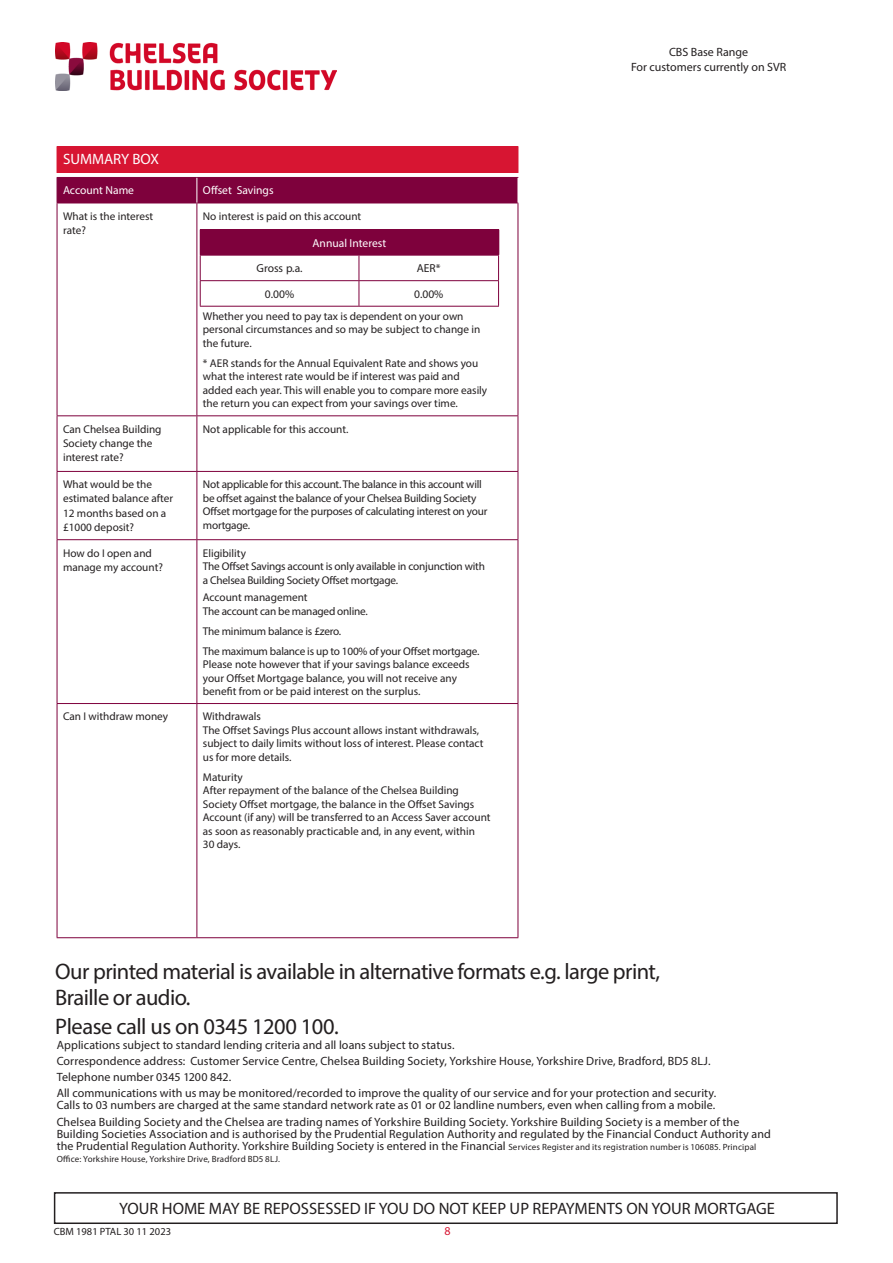
<style>
.page{position:relative;width:893px;height:1263px;background:#fff}
.page>*{position:absolute;margin:0;border:0;box-sizing:border-box;transform-origin:0 0}
.t1{font:22.5px "Myriad Pro";letter-spacing:-.025em;color:#231f20}
.t2{font:16.5px "Myriad Pro";color:#231f20}
.t3{font:15px "Myriad Pro";color:#fff}
.Body_Text{font:12px/12px "Myriad Pro";letter-spacing:.005em;color:#231f20}
.Body_Header{font:12px "Myriad Pro";letter-spacing:.005em;color:#231f20}
.t4{font:12px "Myriad Pro";color:#d71532}
.t5{font:11.55px "Myriad Pro";color:#fff}
.t6{font:11.55px "Myriad Pro";color:#231f20}
.t7{font:11.25px/13.5px "Myriad Pro";color:#231f20}
.t8{font:11.25px/13.5px "Myriad Pro";letter-spacing:-.02em;color:#231f20}
.t9{font:10.5px "Myriad Pro";color:#231f20}
.Body_Text-2{font:9px "Myriad Pro";letter-spacing:.02em;color:#231f20}
.s1{font-size:9px}
</style>
<div class="page">
<img style="left:55px;top:43px;width:281px;height:47px">
<div style="left:54px;top:1192px;width:784px;height:32px;border:2px solid #231f20"></div>
<hr style="left:57px;top:704px;width:1px;height:233px;background:#7e013c">
<hr style="left:57px;top:703px;width:140px;height:1px;background:#7e013c">
<hr style="left:197px;top:704px;width:1px;height:233px;background:#7e013c">
<hr style="left:197px;top:703px;width:321px;height:1px;background:#7e013c">
<hr style="left:518px;top:704px;width:1px;height:233px;background:#7e013c">
<hr style="left:57px;top:937px;width:140px;height:1px;background:#7e013c">
<hr style="left:197px;top:937px;width:321px;height:1px;background:#7e013c">
<hr style="left:57px;top:146px;width:140px;height:1px;background:#d71532">
<hr style="left:197px;top:146px;width:321px;height:1px;background:#d71532">
<hr style="left:57px;top:203px;width:1px;height:212px;background:#7e013c">
<hr style="left:57px;top:203px;width:140px;height:1px;background:#7e013c">
<hr style="left:197px;top:203px;width:1px;height:212px;background:#7e013c">
<hr style="left:197px;top:203px;width:321px;height:1px;background:#7e013c">
<hr style="left:518px;top:203px;width:1px;height:212px;background:#7e013c">
<hr style="left:57px;top:416px;width:1px;height:55px;background:#7e013c">
<hr style="left:57px;top:472px;width:1px;height:67px;background:#7e013c">
<hr style="left:57px;top:540px;width:1px;height:163px;background:#7e013c">
<hr style="left:57px;top:415px;width:140px;height:1px;background:#7e013c">
<hr style="left:57px;top:471px;width:140px;height:1px;background:#7e013c">
<hr style="left:57px;top:539px;width:140px;height:1px;background:#7e013c">
<hr style="left:197px;top:416px;width:1px;height:55px;background:#7e013c">
<hr style="left:197px;top:472px;width:1px;height:67px;background:#7e013c">
<hr style="left:197px;top:540px;width:1px;height:163px;background:#7e013c">
<hr style="left:197px;top:415px;width:321px;height:1px;background:#7e013c">
<hr style="left:518px;top:416px;width:1px;height:55px;background:#7e013c">
<hr style="left:518px;top:472px;width:1px;height:67px;background:#7e013c">
<hr style="left:518px;top:540px;width:1px;height:163px;background:#7e013c">
<hr style="left:197px;top:471px;width:321px;height:1px;background:#7e013c">
<hr style="left:197px;top:539px;width:321px;height:1px;background:#7e013c">
<svg style="left:57px;top:147px;width:462px;height:56px;background:#b01c45"></svg>
<div style="left:200px;top:230px;width:299px;height:25px;background:#7e013c"></div>
<hr style="left:200px;top:255px;width:159px;height:1px;background:#7e013c">
<hr style="left:359px;top:255px;width:140px;height:1px;background:#7e013c">
<svg style="left:200px;top:255px;width:1px;height:51px"></svg>
<hr style="left:200px;top:280px;width:159px;height:1px;background:#7e013c">
<hr style="left:200px;top:306px;width:159px;height:1px;background:#7e013c">
<svg style="left:359px;top:256px;width:1px;height:50px"></svg>
<hr style="left:359px;top:280px;width:140px;height:1px;background:#7e013c">
<svg style="left:498px;top:255px;width:1px;height:51px"></svg>
<hr style="left:359px;top:306px;width:140px;height:1px;background:#7e013c">
<p class="t3" style="left:63px;top:149px;width:98px">SUMMARY BOX</p>
<p class="t5" style="left:63px;top:183px;width:73px">Account Name</p>
<p class="t5" style="left:203px;top:183px;width:72px">Offset Savings</p>
<p class="t7" style="left:63px;top:209px;width:92px;line-height:14.2px">What is the interest rate?</p>
<p class="t7" style="left:203px;top:209px;width:160px">No interest is paid on this account</p>
<p class="t5" style="left:313px;top:236px;width:75px">Annual Interest</p>
<p class="t6" style="left:257px;top:261px;width:48px">Gross p.a.</p>
<p class="t6" style="left:417px;top:261px;width:25px">AER*</p>
<p class="t6" style="left:265px;top:287px;width:31px">0.00%</p>
<p class="t6" style="left:414px;top:287px;width:31px">0.00%</p>
<p class="t7" style="left:203px;top:309px;width:279px">Whether you need to pay tax is dependent on your own personal circumstances and so may be subject to change in the future.</p>
<p class="t7" style="left:203px;top:356px;width:286px">* AER stands for the Annual Equivalent Rate and shows you what the interest rate would be if interest was paid and added each year. This will enable you to compare more easily the return you can expect from your savings over time.</p>
<p class="t7" style="left:63px;top:421px;width:100px;line-height:14.2px">Can Chelsea Building<br>Society change the interest rate?</p>
<p class="t7" style="left:203px;top:422px;width:147px">Not applicable for this account.</p>
<p class="t7" style="left:63px;top:477px;width:112px;line-height:14.2px">What would be the estimated balance after<br>12 months based on a £1000 deposit?</p>
<p class="t8" style="left:203px;top:477px;width:286px">Not applicable for this account. The balance in this account will be offset against the balance of your Chelsea Building Society Offset mortgage for the purposes of calculating interest on your mortgage.</p>
<p class="t7" style="left:63px;top:545px;width:101px;line-height:14.2px">How do I open and manage my account?</p>
<p class="t7" style="left:203px;top:546px;width:45px">Eligibility</p>
<p class="t8" style="left:203px;top:559px;width:283px">The Offset Savings account is only available in conjunction with a Chelsea Building Society Offset mortgage.</p>
<p class="t7" style="left:203px;top:590px;width:106px">Account management</p>
<p class="t8" style="left:203px;top:604px;width:166px">The account can be managed online.</p>
<p class="t8" style="left:203px;top:624px;width:140px">The minimum balance is £zero.</p>
<p class="t7" style="left:203px;top:644px;width:278px">The maximum balance is up to 100% of your Offset mortgage.<br>Please note however that if your savings balance exceeds your Offset Mortgage balance, you will not receive any benefit from or be paid interest on the surplus.</p>
<p class="t7" style="left:63px;top:710px;width:107px">Can I withdraw money</p>
<p class="t7" style="left:203px;top:710px;width:60px">Withdrawals</p>
<p class="t7" style="left:203px;top:723px;width:282px">The Offset Savings Plus account allows instant withdrawals, subject to daily limits without loss of interest. Please contact us for more details.</p>
<p class="t7" style="left:203px;top:770px;width:41px">Maturity</p>
<p class="t7" style="left:203px;top:783px;width:289px">After repayment of the balance of the Chelsea Building Society Offset mortgage, the balance in the Offset Savings Account (if any) will be transferred to an Access Saver account as soon as reasonably practicable and, in any event, within<br>30 days.</p>
<p class="Body_Text" style="left:631px;top:45px;width:157px;line-height:14.4px;text-align:center">CBS Base Range<br>For customers currently on SVR</p>
<p class="t1" style="left:55px;top:957px;width:606px">Our printed material is available in alternative formats e.g. large print,</p>
<p class="t1" style="left:55px;top:983px;width:137px">Braille or audio.</p>
<p class="t1" style="left:55px;top:1012px;width:285px">Please call us on 0345 1200 100.</p>
<p class="Body_Header" style="left:57px;top:1037px;width:399px">Applications subject to standard lending criteria and all loans subject to status.</p>
<p class="Body_Text" style="left:57px;top:1055px;width:655px">Correspondence address: Customer Service Centre, Chelsea Building Society, Yorkshire House, Yorkshire Drive, Bradford, BD5 8LJ.</p>
<p class="Body_Text" style="left:57px;top:1071px;width:176px">Telephone number 0345 1200 842.</p>
<p class="Body_Text" style="left:57px;top:1087px;width:661px">All communications with us may be monitored/recorded to improve the quality of our service and for your protection and security.<br>Calls to 03 numbers are charged at the same standard network rate as 01 or 02 landline numbers, even when calling from a mobile.</p>
<p class="Body_Text" style="left:57px;top:1115px;width:716px">Chelsea Building Society and the Chelsea are trading names of Yorkshire Building Society. Yorkshire Building Society is a member of the<br>Building Societies Association and is authorised by the Prudential Regulation Authority and regulated by the Financial Conduct Authority and the Prudential Regulation Authority. Yorkshire Building Society is entered in the Financial <span class="s1">Services Register and its registration number is 106085. Principal</span></p>
<p class="Body_Text-2" style="left:57px;top:1153px;width:225px">Office: Yorkshire House, Yorkshire Drive, Bradford BD5 8LJ.</p>
<p class="t2" style="left:119px;top:1198px;width:657px">YOUR HOME MAY BE REPOSSESSED IF YOU DO NOT KEEP UP REPAYMENTS ON YOUR MORTGAGE</p>
<p class="t9" style="left:54px;top:1225px;width:119px">CBM 1981 PTAL 30 11 2023</p>
<p class="t4" style="left:444px;top:1223px;width:8px">8</p>
</div>
